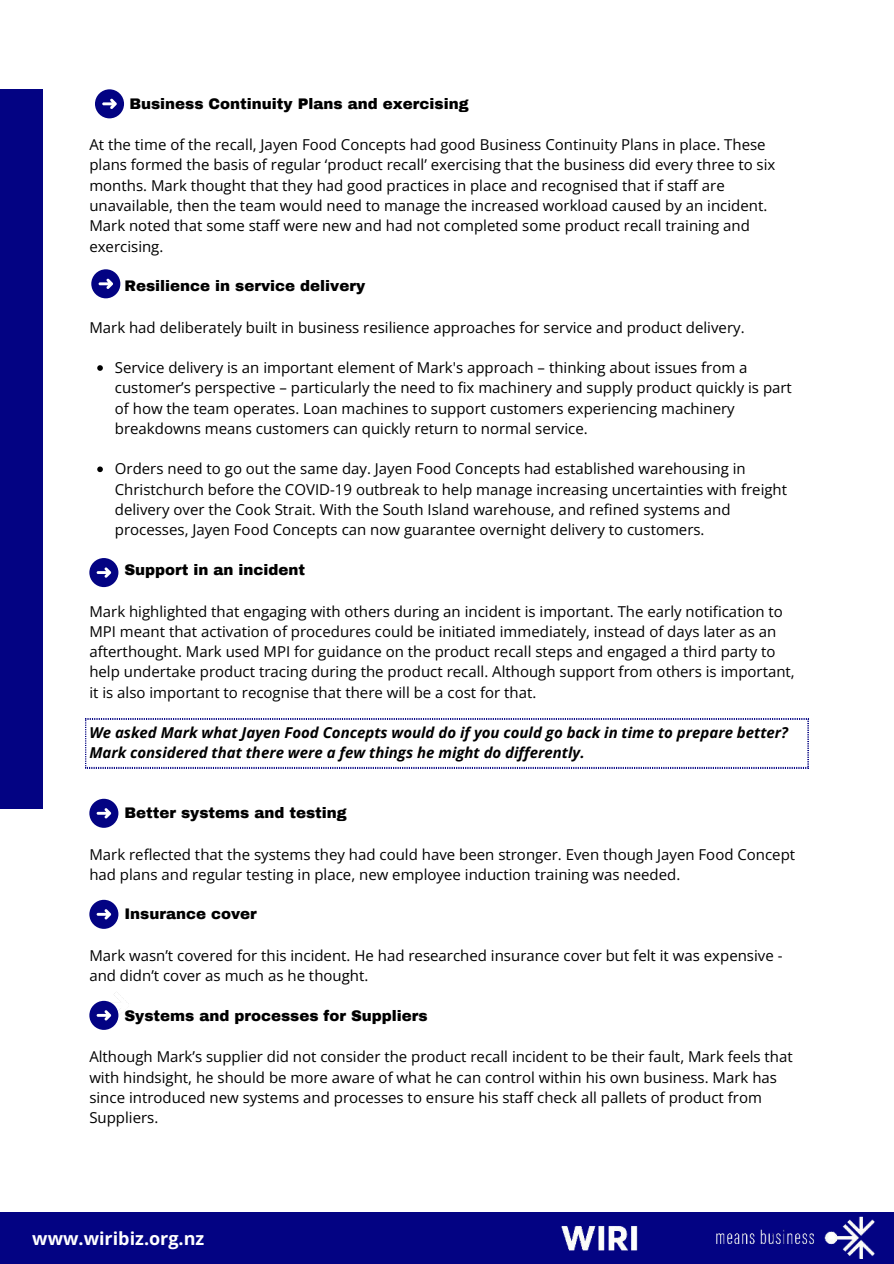
<style>
.page{position:relative;width:894px;height:1264px;background:#fff}
.page>*{position:absolute;margin:0;border:0;box-sizing:border-box;transform-origin:0 0}
.t1{font:700 18px "Open Sans";color:#fff}
.t2{font:15px/20.2px "Open Sans";color:#000}
.t3{font:900 15px "Archivo";color:#000}
.t4{font:italic 700 15px/20.2px "Open Sans";color:#000}
</style>
<div class="page">
<div style="left:0;top:89px;width:43px;height:719px;background:#030383"></div>
<img style="left:114px;top:992px;width:15px;height:25px">
<svg style="left:97px;top:365px;width:6px;height:6px"></svg>
<svg style="left:97px;top:466px;width:6px;height:6px"></svg>
<svg style="left:91px;top:269px;width:29px;height:29px"></svg>
<svg style="left:95px;top:89px;width:29px;height:29px"></svg>
<svg style="left:85px;top:718px;width:723px;height:50px"></svg>
<svg style="left:89px;top:558px;width:29px;height:29px"></svg>
<svg style="left:89px;top:798px;width:29px;height:29px"></svg>
<svg style="left:89px;top:899px;width:29px;height:29px"></svg>
<svg style="left:89px;top:1000px;width:29px;height:29px"></svg>
<div style="left:0;top:1212px;width:893px;height:51px;background:#030383"></div>
<img style="left:561px;top:1216px;width:314px;height:42px">
<p class="t3" style="left:129px;top:94px;width:341px">Business Continuity Plans and exercising</p>
<p class="t2" style="left:89px;top:134px;width:687px">At the time of the recall, Jayen Food Concepts had good Business Continuity Plans in place. These plans formed the basis of regular ‘product recall’ exercising that the business did every three to six months. Mark thought that they had good practices in place and recognised that if staff are unavailable, then the team would need to manage the increased workload caused by an incident.<br>Mark noted that some staff were new and had not completed some product recall training and exercising.</p>
<p class="t3" style="left:124px;top:276px;width:242px">Resilience in service delivery</p>
<p class="t2" style="left:89px;top:316px;width:656px">Mark had deliberately built in business resilience approaches for service and product delivery.</p>
<p class="t2" style="left:115px;top:357px;width:678px">Service delivery is an important element of Mark's approach – thinking about issues from a customer’s perspective – particularly the need to fix machinery and supply product quickly is part of how the team operates. Loan machines to support customers experiencing machinery breakdowns means customers can quickly return to normal service.</p>
<p class="t2" style="left:115px;top:458px;width:673px">Orders need to go out the same day. Jayen Food Concepts had established warehousing in Christchurch before the COVID-19 outbreak to help manage increasing uncertainties with freight delivery over the Cook Strait. With the South Island warehouse, and refined systems and processes, Jayen Food Concepts can now guarantee overnight delivery to customers.</p>
<p class="t3" style="left:124px;top:560px;width:182px">Support in an incident</p>
<p class="t2" style="left:89px;top:600px;width:706px">Mark highlighted that engaging with others during an incident is important. The early notification to MPI meant that activation of procedures could be initiated immediately, instead of days later as an afterthought. Mark used MPI for guidance on the product recall steps and engaged a third party to help undertake product tracing during the product recall. Although support from others is important, it is also important to recognise that there will be a cost for that.</p>
<p class="t4" style="left:89px;top:722px;width:700px">We asked Mark what Jayen Food Concepts would do if you could go back in time to prepare better?<br>Mark considered that there were a few things he might do differently.</p>
<p class="t3" style="left:124px;top:803px;width:224px">Better systems and testing</p>
<p class="t2" style="left:89px;top:843px;width:707px">Mark reflected that the systems they had could have been stronger. Even though Jayen Food Concept had plans and regular testing in place, new employee induction training was needed.</p>
<p class="t3" style="left:124px;top:904px;width:134px">Insurance cover</p>
<p class="t2" style="left:89px;top:945px;width:694px">Mark wasn’t covered for this incident. He had researched insurance cover but felt it was expensive - and didn’t cover as much as he thought.</p>
<p class="t3" style="left:124px;top:1006px;width:305px">Systems and processes for Suppliers</p>
<p class="t2" style="left:89px;top:1046px;width:704px">Although Mark’s supplier did not consider the product recall incident to be their fault, Mark feels that with hindsight, he should be more aware of what he can control within his own business. Mark has since introduced new systems and processes to ensure his staff check all pallets of product from Suppliers.</p>
<p class="t1" style="left:32px;top:1225px;width:173px">www.wiribiz.org.nz</p>
</div>
